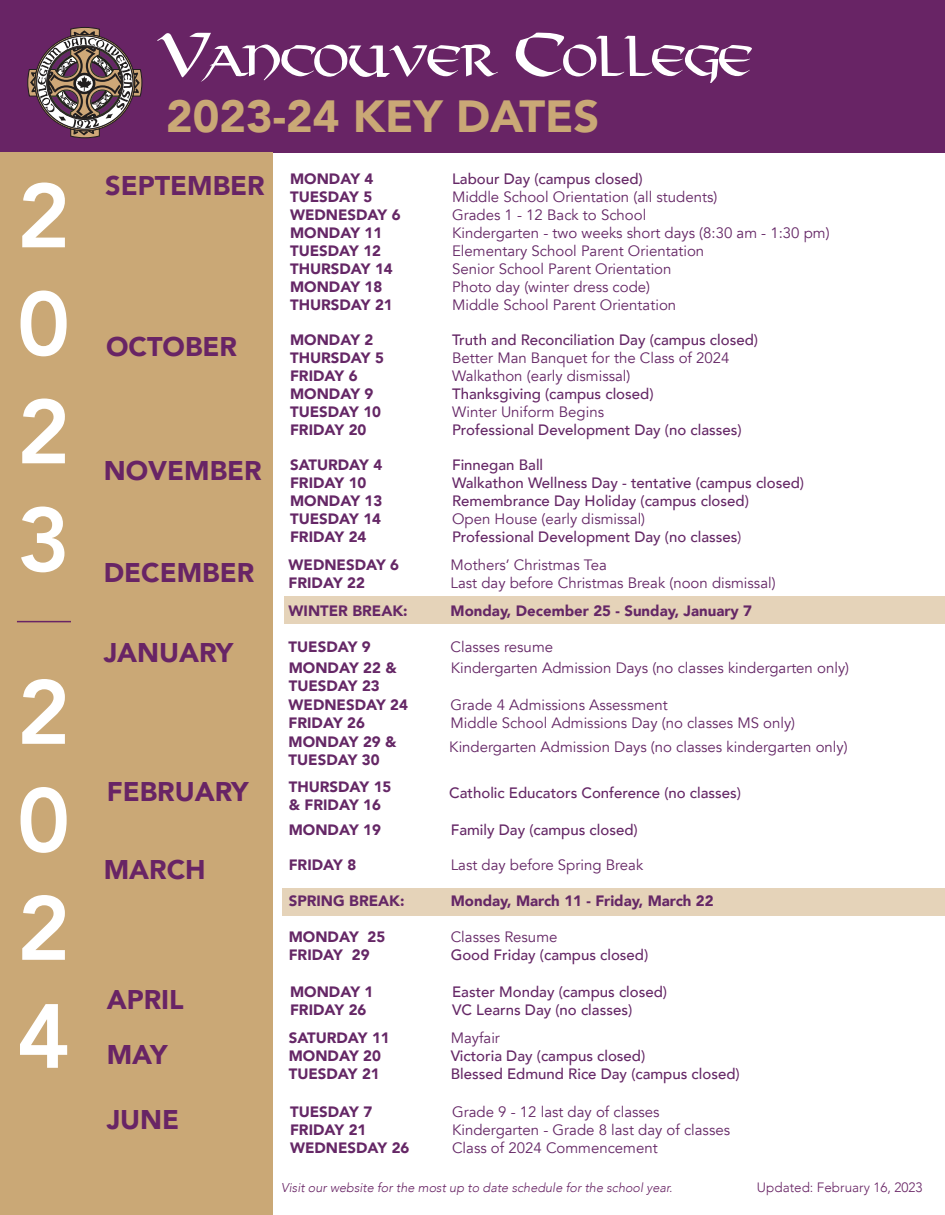
<style>
.page{position:relative;width:945px;height:1215px;background:#fff}
.page>*{position:absolute;margin:0;border:0;box-sizing:border-box;transform-origin:0 0}
.t1{font:800 90px "Avenir";color:#fff}
.t2{font:900 45px "Avenir";color:#caa876}
.t3{font:900 27px "Avenir";color:#682465}
.t4{font:15px "Avenir";color:#652766}
.t5{font:900 15px "Avenir";color:#652766}
.t6{font:500 15px "Avenir";color:#652766}
.t7{font:300 13.5px "Avenir";color:#682465}
.t8{font:italic 300 12.75px "Avenir";color:#682465}
.s1{font-weight:400}
</style>
<div class="page">
<div style="left:283px;top:889px;width:662px;height:27px;background:#e5d3b9"></div>
<div style="left:0;top:0;width:945px;height:152px;background:#682465"></div>
<div style="left:0;top:152px;width:273px;height:1063px;background:#caa876"></div>
<svg style="left:28px;top:27px;width:114px;height:111px"></svg>
<svg style="left:157px;top:33px;width:595px;height:50px"></svg>
<hr style="left:17px;top:621px;width:54px;height:1px;background:#682465">
<div style="left:284px;top:597px;width:661px;height:27px;background:#e5d3b9"></div>
<p class="t1" style="left:17px;top:146px;width:55px">2</p>
<p class="t1" style="left:17px;top:254px;width:55px">0</p>
<p class="t1" style="left:17px;top:362px;width:55px">2</p>
<p class="t1" style="left:17px;top:470px;width:55px">3</p>
<p class="t1" style="left:17px;top:642px;width:55px">2</p>
<p class="t1" style="left:17px;top:750px;width:55px">0</p>
<p class="t1" style="left:17px;top:858px;width:55px">2</p>
<p class="t1" style="left:17px;top:966px;width:55px">4</p>
<p class="t2" style="left:166px;top:78px;width:435px">2023-24 KEY DATES</p>
<p class="t3" style="left:105px;top:162px;width:161px">SEPTEMBER</p>
<p class="t3" style="left:106px;top:323px;width:132px">OCTOBER</p>
<p class="t3" style="left:104px;top:447px;width:159px">NOVEMBER</p>
<p class="t3" style="left:104px;top:549px;width:152px">DECEMBER</p>
<p class="t3" style="left:104px;top:629px;width:131px">JANUARY</p>
<p class="t3" style="left:107px;top:769px;width:144px">FEBRUARY</p>
<p class="t3" style="left:104px;top:846px;width:103px">MARCH</p>
<p class="t3" style="left:107px;top:976px;width:79px">APRIL</p>
<p class="t3" style="left:107px;top:1031px;width:62px">MAY</p>
<p class="t3" style="left:107px;top:1096px;width:74px">JUNE</p>
<p class="t5" style="left:290px;top:166px;width:85px">MONDAY 4</p>
<p class="t6" style="left:452px;top:166px;width:192px">Labour Day (campus closed)</p>
<p class="t5" style="left:290px;top:184px;width:84px">TUESDAY 5</p>
<p class="t4" style="left:452px;top:188px;width:267px">Middle School Orientation (all students)</p>
<p class="t5" style="left:290px;top:202px;width:112px">WEDNESDAY 6</p>
<p class="t4" style="left:452px;top:206px;width:196px">Grades 1 - 12 Back to School</p>
<p class="t5" style="left:290px;top:220px;width:94px">MONDAY 11</p>
<p class="t4" style="left:452px;top:224px;width:379px">Kindergarten - two weeks short days (8:30 am - 1:30 pm)</p>
<p class="t5" style="left:290px;top:238px;width:93px">TUESDAY 12</p>
<p class="t4" style="left:452px;top:242px;width:254px">Elementary School Parent Orientation</p>
<p class="t5" style="left:290px;top:256px;width:104px">THURSDAY 14</p>
<p class="t4" style="left:452px;top:260px;width:221px">Senior School Parent Orientation</p>
<p class="t5" style="left:290px;top:274px;width:94px">MONDAY 18</p>
<p class="t4" style="left:452px;top:278px;width:200px">Photo day (winter dress code)</p>
<p class="t5" style="left:290px;top:292px;width:104px">THURSDAY 21</p>
<p class="t4" style="left:452px;top:296px;width:226px">Middle School Parent Orientation</p>
<p class="t5" style="left:290px;top:327px;width:85px">MONDAY 2</p>
<p class="t6" style="left:452px;top:327px;width:307px">Truth and Reconciliation Day (campus closed)</p>
<p class="t5" style="left:290px;top:345px;width:95px">THURSDAY 5</p>
<p class="t4" style="left:452px;top:349px;width:279px">Better Man Banquet for the Class of 2024</p>
<p class="t5" style="left:290px;top:363px;width:69px">FRIDAY 6</p>
<p class="t4" style="left:452px;top:367px;width:180px">Walkathon (early dismissal)</p>
<p class="t5" style="left:290px;top:381px;width:85px">MONDAY 9</p>
<p class="t6" style="left:452px;top:381px;width:203px">Thanksgiving (campus closed)</p>
<p class="t5" style="left:290px;top:399px;width:93px">TUESDAY 10</p>
<p class="t4" style="left:452px;top:403px;width:153px">Winter Uniform Begins</p>
<p class="t5" style="left:290px;top:417px;width:78px">FRIDAY 20</p>
<p class="t6" style="left:452px;top:417px;width:291px">Professional Development Day (no classes)</p>
<p class="t5" style="left:290px;top:452px;width:94px">SATURDAY 4</p>
<p class="t6" style="left:452px;top:452px;width:93px">Finnegan Ball</p>
<p class="t5" style="left:290px;top:470px;width:78px">FRIDAY 10</p>
<p class="t6" style="left:452px;top:470px;width:354px">Walkathon Wellness Day - tentative (campus closed)</p>
<p class="t5" style="left:290px;top:488px;width:94px">MONDAY 13</p>
<p class="t6" style="left:452px;top:488px;width:298px">Remembrance Day Holiday (campus closed)</p>
<p class="t5" style="left:290px;top:506px;width:93px">TUESDAY 14</p>
<p class="t4" style="left:452px;top:510px;width:195px">Open House (early dismissal)</p>
<p class="t5" style="left:290px;top:524px;width:78px">FRIDAY 24</p>
<p class="t6" style="left:452px;top:524px;width:291px">Professional Development Day (no classes<span class="s1">)</span></p>
<p class="t5" style="left:289px;top:552px;width:112px">WEDNESDAY 6</p>
<p class="t4" style="left:451px;top:556px;width:158px">Mothers’ Christmas Tea</p>
<p class="t5" style="left:289px;top:570px;width:78px">FRIDAY 22</p>
<p class="t4" style="left:451px;top:574px;width:327px">Last day before Christmas Break (noon dismissal)</p>
<p class="t5" style="left:289px;top:598px;width:121px">WINTER BREAK:</p>
<p class="t5" style="left:451px;top:598px;width:303px">Monday, December 25 - Sunday, January 7</p>
<p class="t5" style="left:289px;top:634px;width:84px">TUESDAY 9</p>
<p class="t4" style="left:451px;top:638px;width:104px">Classes resume</p>
<p class="t5" style="left:289px;top:655px;width:109px">MONDAY 22 &amp;</p>
<p class="t5" style="left:289px;top:673px;width:93px">TUESDAY 23</p>
<p class="t4" style="left:451px;top:659px;width:400px">Kindergarten Admission Days (no classes kindergarten only)</p>
<p class="t5" style="left:289px;top:692px;width:121px">WEDNESDAY 24</p>
<p class="t4" style="left:451px;top:696px;width:219px">Grade 4 Admissions Assessment</p>
<p class="t5" style="left:289px;top:710px;width:78px">FRIDAY 26</p>
<p class="t4" style="left:451px;top:714px;width:346px">Middle School Admissions Day (no classes MS only)</p>
<p class="t5" style="left:289px;top:729px;width:109px">MONDAY 29 &amp;</p>
<p class="t5" style="left:289px;top:747px;width:93px">TUESDAY 30</p>
<p class="t4" style="left:449px;top:738px;width:400px">Kindergarten Admission Days (no classes kindergarten only)</p>
<p class="t5" style="left:289px;top:774px;width:104px">THURSDAY 15</p>
<p class="t5" style="left:289px;top:792px;width:94px">&amp; FRIDAY 16</p>
<p class="t5" style="left:289px;top:817px;width:94px">MONDAY 19</p>
<p class="t6" style="left:451px;top:817px;width:188px">Family Day (campus closed)</p>
<p class="t6" style="left:449px;top:779px;width:293px">Catholic Educators Conference (no classes)</p>
<p class="t5" style="left:289px;top:852px;width:69px">FRIDAY 8</p>
<p class="t4" style="left:451px;top:856px;width:194px">Last day before Spring Break</p>
<p class="t5" style="left:289px;top:888px;width:117px">SPRING BREAK:</p>
<p class="t5" style="left:451px;top:888px;width:265px">Monday, March 11 - Friday, March 22</p>
<p class="t5" style="left:289px;top:924px;width:98px">MONDAY 25</p>
<p class="t4" style="left:451px;top:928px;width:108px">Classes Resume</p>
<p class="t5" style="left:289px;top:942px;width:82px">FRIDAY 29</p>
<p class="t6" style="left:451px;top:942px;width:199px">Good Friday (campus closed)</p>
<p class="t5" style="left:290px;top:979px;width:85px">MONDAY 1</p>
<p class="t6" style="left:452px;top:979px;width:217px">Easter Monday (campus closed)</p>
<p class="t5" style="left:290px;top:997px;width:78px">FRIDAY 26</p>
<p class="t6" style="left:452px;top:997px;width:182px">VC Learns Day (no classes)</p>
<p class="t5" style="left:289px;top:1025px;width:103px">SATURDAY 11</p>
<p class="t4" style="left:451px;top:1029px;width:51px">Mayfair</p>
<p class="t5" style="left:289px;top:1043px;width:94px">MONDAY 20</p>
<p class="t6" style="left:451px;top:1043px;width:196px">Victoria Day (campus closed)</p>
<p class="t5" style="left:289px;top:1061px;width:93px">TUESDAY 21</p>
<p class="t6" style="left:451px;top:1061px;width:290px">Blessed Edmund Rice Day (campus closed)</p>
<p class="t5" style="left:290px;top:1099px;width:84px">TUESDAY 7</p>
<p class="t4" style="left:452px;top:1103px;width:209px">Grade 9 - 12 last day of classes</p>
<p class="t5" style="left:290px;top:1117px;width:78px">FRIDAY 21</p>
<p class="t4" style="left:452px;top:1121px;width:280px">Kindergarten - Grade 8 last day of classes</p>
<p class="t5" style="left:290px;top:1135px;width:121px">WEDNESDAY 26</p>
<p class="t4" style="left:452px;top:1139px;width:207px">Class of 2024 Commencement</p>
<p class="t8" style="left:281px;top:1180px;width:393px">Visit our website for the most up to date schedule for the school year.</p>
<p class="t7" style="left:757px;top:1180px;width:167px">Updated: February 16, 2023</p>
</div>
